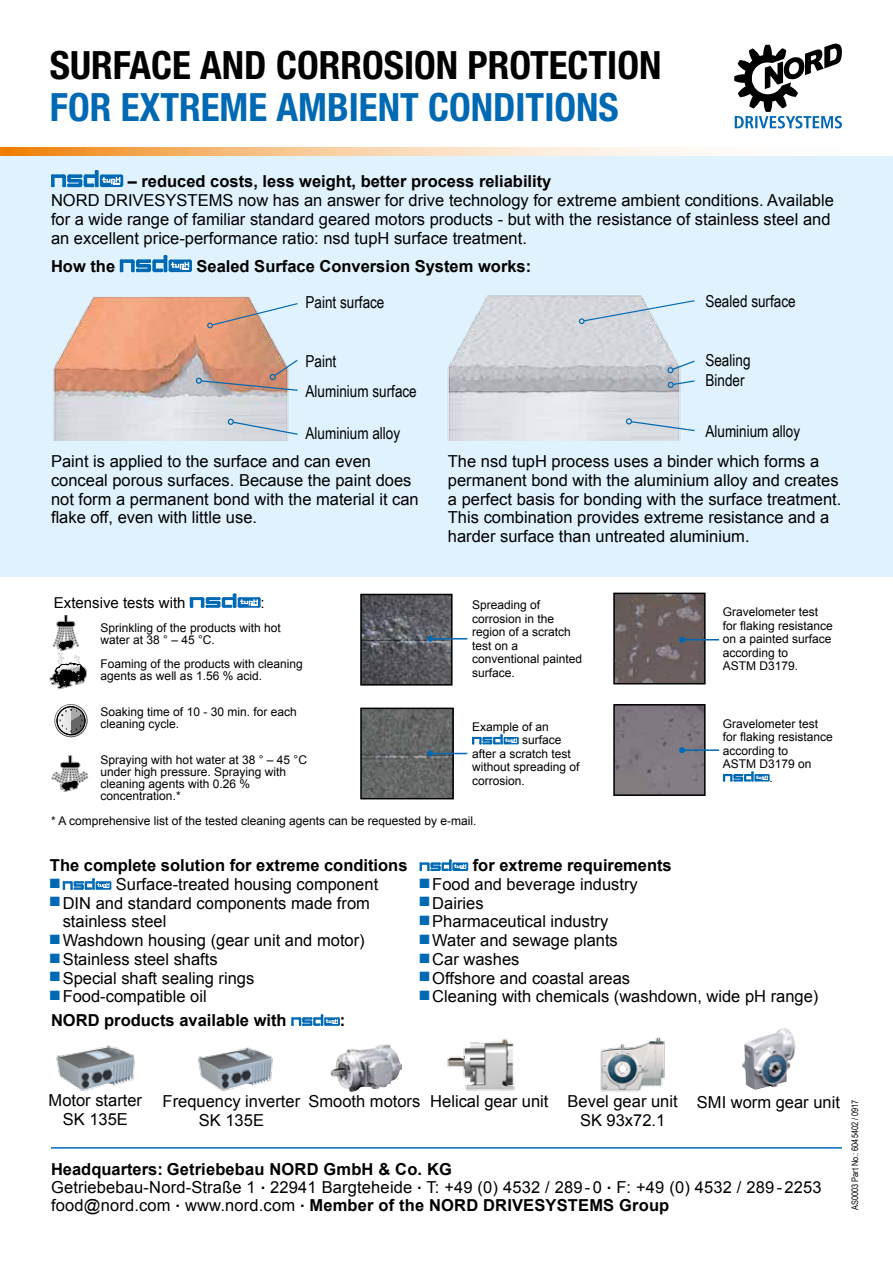
<style>
.page{position:relative;width:893px;height:1263px;background:#fff}
.page>*{position:absolute;margin:0;border:0;box-sizing:border-box;transform-origin:0 0}
.t1{font:700 condensed 39px "Helvetica Neue";color:#000}
.t2{font:700 condensed 39px "Helvetica Neue";color:#0069b4}
.t3{font:16.5px/18.8px "Arial";color:#000}
.t4{font:700 16.5px "Arial";color:#000}
.t5{font:16.5px/29.8px "Arial Narrow";color:#000}
.t6{font:15px "Arial";color:#000}
.t7{font:13.5px "Zapf Dingbats ITC";color:#0069b4}
.t8{font:12px/13.5px "Arial";color:#000}
.t9{font:9px "Arial Narrow";color:#000}
.s1{color:#0069b4}
.s2{font-weight:700}
</style>
<div class="page">
<svg style="left:0;top:148px;width:700px;height:8px;background:#f8ca98"></svg>
<img style="left:363px;top:597px;width:87px;height:86px">
<div style="left:360px;top:594px;width:93px;height:92px;border:2px solid #000"></div>
<img style="left:363px;top:710px;width:88px;height:86px">
<div style="left:360px;top:707px;width:94px;height:92px;border:2px solid #000"></div>
<img style="left:616px;top:596px;width:87px;height:85px">
<div style="left:613px;top:593px;width:93px;height:91px;border:2px solid #000"></div>
<div style="left:616px;top:707px;width:87px;height:86px;background:#817a81"></div>
<div style="left:613px;top:704px;width:93px;height:92px;border:2px solid #000"></div>
<div style="left:0;top:156px;width:893px;height:420px;background:#dff2fd"></div>
<svg style="left:420px;top:859px;width:48px;height:12px"></svg>
<svg style="left:63px;top:878px;width:48px;height:12px"></svg>
<svg style="left:190px;top:593px;width:71px;height:15px"></svg>
<hr style="left:430px;top:638px;width:37px;height:1px;background:#0069b4">
<svg style="left:427px;top:636px;width:6px;height:6px"></svg>
<hr style="left:430px;top:753px;width:37px;height:1px;background:#0069b4">
<svg style="left:427px;top:750px;width:6px;height:6px"></svg>
<svg style="left:723px;top:771px;width:47px;height:10px"></svg>
<hr style="left:682px;top:639px;width:37px;height:1px;background:#0069b4">
<svg style="left:679px;top:637px;width:6px;height:6px"></svg>
<hr style="left:682px;top:749px;width:37px;height:2px;background:#0069b4">
<svg style="left:679px;top:747px;width:6px;height:6px"></svg>
<svg style="left:51px;top:170px;width:72px;height:17px"></svg>
<svg style="left:120px;top:255px;width:72px;height:17px"></svg>
<svg style="left:291px;top:1014px;width:49px;height:12px"></svg>
<hr style="left:51px;top:1147px;width:791px;height:1px;background:#0069b4">
<svg style="left:472px;top:734px;width:47px;height:10px"></svg>
<img style="left:600px;top:1037px;width:65px;height:55px">
<img style="left:447px;top:1038px;width:68px;height:53px">
<img style="left:742px;top:1028px;width:54px;height:62px">
<img style="left:330px;top:1044px;width:72px;height:48px">
<img style="left:56px;top:1045px;width:79px;height:46px">
<img style="left:198px;top:1047px;width:75px;height:44px">
<svg style="left:734px;top:44px;width:108px;height:84px"></svg>
<img style="left:53px;top:296px;width:236px;height:144px">
<svg style="left:207px;top:302px;width:91px;height:26px"></svg>
<svg style="left:196px;top:358px;width:102px;height:34px;background:#c29c8e"></svg>
<svg style="left:228px;top:419px;width:70px;height:17px"></svg>
<img style="left:447px;top:295px;width:234px;height:145px">
<svg style="left:579px;top:299px;width:116px;height:25px"></svg>
<svg style="left:667px;top:359px;width:28px;height:14px"></svg>
<svg style="left:668px;top:379px;width:27px;height:9px"></svg>
<svg style="left:626px;top:418px;width:69px;height:14px"></svg>
<div style="left:57px;top:621px;width:18px;height:6px;background:#000;border-radius:3px"></div>
<div style="left:57px;top:621px;width:18px;height:6px;border:1px solid #afafaf;border-radius:3px"></div>
<div style="left:60px;top:762px;width:20px;height:6px;background:#000;border-radius:3px"></div>
<div style="left:60px;top:762px;width:20px;height:6px;border:1px solid #afafaf;border-radius:3px"></div>
<svg style="left:52px;top:768px;width:36px;height:24px"></svg>
<svg style="left:49px;top:627px;width:38px;height:63px"></svg>
<div style="left:54px;top:704px;width:34px;height:33px;border:1px solid #575756;border-radius:50%"></div>
<svg style="left:56px;top:705px;width:30px;height:31px"></svg>
<svg style="left:55px;top:705px;width:30px;height:30px"></svg>
<div style="left:57px;top:706px;width:28px;height:29px;border:1px solid #000;border-radius:50%"></div>
<h1 class="t1" style="left:50px;top:42px;width:613px">SURFACE AND CORROSION PROTECTION</h1>
<h1 class="t2" style="left:50px;top:84px;width:570px">FOR EXTREME AMBIENT CONDITIONS</h1>
<p class="t4" style="left:128px;top:170px;width:425px">– reduced costs, less weight, better process reliability</p>
<p class="t3" style="left:51px;top:191px;width:784px">NORD DRIVESYSTEMS now has an answer for drive technology for extreme ambient conditions. Available for a wide range of familiar standard geared motors products - but with the resistance of stainless steel and an excellent price-performance ratio: nsd tupH surface treatment.</p>
<p class="t4" style="left:51px;top:255px;width:66px">How the</p>
<p class="t4" style="left:197px;top:255px;width:336px">Sealed Surface Conversion System works:</p>
<p class="t5" style="left:306px;top:287px;width:80px">Paint surface</p>
<p class="t5" style="left:306px;top:346px;width:113px">Paint<br>Aluminium surface</p>
<p class="t5" style="left:306px;top:417px;width:96px">Aluminium alloy</p>
<p class="t3" style="left:51px;top:452px;width:369px">Paint is applied to the surface and can even conceal porous surfaces. Because the paint does not form a permanent bond with the material it can flake off, even with little use.</p>
<p class="t6" style="left:54px;top:593px;width:133px">Extensive tests with</p>
<p class="t6" style="left:261px;top:593px;width:6px">:</p>
<p class="t8" style="left:101px;top:622px;width:182px;line-height:12px">Sprinkling of the products with hot water at 38 ° – 45 °C.</p>
<p class="t8" style="left:101px;top:658px;width:204px;line-height:12px">Foaming of the products with cleaning agents as well as 1.56 % acid.</p>
<p class="t8" style="left:101px;top:706px;width:198px;line-height:12px">Soaking time of 10 - 30 min. for each cleaning cycle.</p>
<p class="t8" style="left:101px;top:754px;width:208px;line-height:12px">Spraying with hot water at 38 ° – 45 °C under high pressure. Spraying with cleaning agents with 0.26 % concentration.*</p>
<p class="t5" style="left:705px;top:286px;width:92px">Sealed surface</p>
<p class="t5" style="left:705px;top:349px;width:47px;line-height:20.9px">Sealing<br>Binder</p>
<p class="t5" style="left:705px;top:415px;width:96px">Aluminium alloy</p>
<p class="t3" style="left:448px;top:452px;width:395px">The nsd tupH process uses a binder which forms a permanent bond with the aluminium alloy and creates a perfect basis for bonding with the surface treatment.<br>This combination provides extreme resistance and a harder surface than untreated aluminium.</p>
<p class="t8" style="left:472px;top:598px;width:112px">Spreading of corrosion in the region of a scratch test on a conventional painted surface.</p>
<p class="t8" style="left:723px;top:605px;width:112px">Gravelometer test for flaking resistance on a painted surface according to<br>ASTM D3179.</p>
<p class="t8" style="left:472px;top:720px;width:78px">Example of an</p>
<p class="t8" style="left:522px;top:733px;width:41px">surface</p>
<p class="t8" style="left:472px;top:747px;width:100px">after a scratch test</p>
<p class="t8" style="left:472px;top:760px;width:109px">without spreading of</p>
<p class="t8" style="left:472px;top:774px;width:54px">corrosion.</p>
<p class="t8" style="left:723px;top:717px;width:97px">Gravelometer test</p>
<p class="t8" style="left:723px;top:730px;width:112px">for flaking resistance</p>
<p class="t8" style="left:723px;top:744px;width:67px">according to</p>
<p class="t8" style="left:723px;top:757px;width:90px">ASTM D3179 on</p>
<p class="t8" style="left:770px;top:771px;width:5px">.</p>
<p class="t8" style="left:51px;top:814px;width:427px">* A comprehensive list of the tested cleaning agents can be requested by e-mail.</p>
<p class="t4" style="left:50px;top:854px;width:359px">The complete solution for extreme conditions</p>
<p class="t7" style="left:50px;top:876px;width:12px">■</p>
<p class="t3" style="left:116px;top:875px;width:264px">Surface-treated housing component</p>
<p class="t3" style="left:63px;top:893px;width:309px;text-indent:-13px"><span class="s1">■</span> DIN and standard components made from stainless steel</p>
<p class="t3" style="left:50px;top:931px;width:316px"><span class="s1">■</span> Washdown housing (gear unit and motor)</p>
<p class="t3" style="left:50px;top:950px;width:169px"><span class="s1">■</span> Stainless steel shafts</p>
<p class="t3" style="left:50px;top:968px;width:206px"><span class="s1">■</span> Special shaft sealing rings</p>
<p class="t3" style="left:50px;top:987px;width:158px"><span class="s1">■</span> Food-compatible oil</p>
<p class="t4" style="left:51px;top:1009px;width:237px">NORD products available with</p>
<p class="t4" style="left:340px;top:1009px;width:7px">:</p>
<p class="t4" style="left:473px;top:854px;width:200px">for extreme requirements</p>
<p class="t3" style="left:420px;top:875px;width:220px"><span class="s1">■</span> Food and beverage industry</p>
<p class="t3" style="left:420px;top:893px;width:66px"><span class="s1">■</span> Dairies</p>
<p class="t3" style="left:420px;top:912px;width:190px"><span class="s1">■</span> Pharmaceutical industry</p>
<p class="t3" style="left:420px;top:931px;width:200px"><span class="s1">■</span> Water and sewage plants</p>
<p class="t3" style="left:420px;top:950px;width:101px"><span class="s1">■</span> Car washes</p>
<p class="t3" style="left:420px;top:968px;width:212px"><span class="s1">■</span> Offshore and coastal areas</p>
<p class="t3" style="left:420px;top:987px;width:400px"><span class="s1">■</span> Cleaning with chemicals (washdown, wide pH range)</p>
<p class="t3" style="left:49px;top:1091px;width:95px;text-align:center">Motor starter<br>SK 135E</p>
<p class="t3" style="left:163px;top:1092px;width:139px;text-align:center">Frequency inverter<br>SK 135E</p>
<p class="t3" style="left:308px;top:1092px;width:113px">Smooth motors</p>
<p class="t3" style="left:568px;top:1092px;width:112px;text-align:center">Bevel gear unit<br>SK 93x72.1</p>
<p class="t3" style="left:430px;top:1092px;width:120px">Helical gear unit</p>
<p class="t3" style="left:697px;top:1093px;width:145px">SMI worm gear unit</p>
<p class="t3" style="left:51px;top:1161px;width:772px;line-height:18px"><span class="s2">Headquarters: Getriebebau NORD GmbH &amp; Co. KG<br></span>Getriebebau-Nord-Straße 1 <sup>.</sup> 22941 Bargteheide <sup>.</sup> T: +49 (0) 4532 / 289 - 0 <sup>.</sup> F: +49 (0) 4532 / 289 - 2253 food@nord.com <sup>.</sup> www.nord.com <sup>.</sup> <span class="s2">Member of the NORD DRIVESYSTEMS Group</span></p>
<p class="t9" style="left:848px;top:1210px;width:112px;rotate:-90deg">AS0003 Part No.: 6045402 / 0917</p>
</div>
